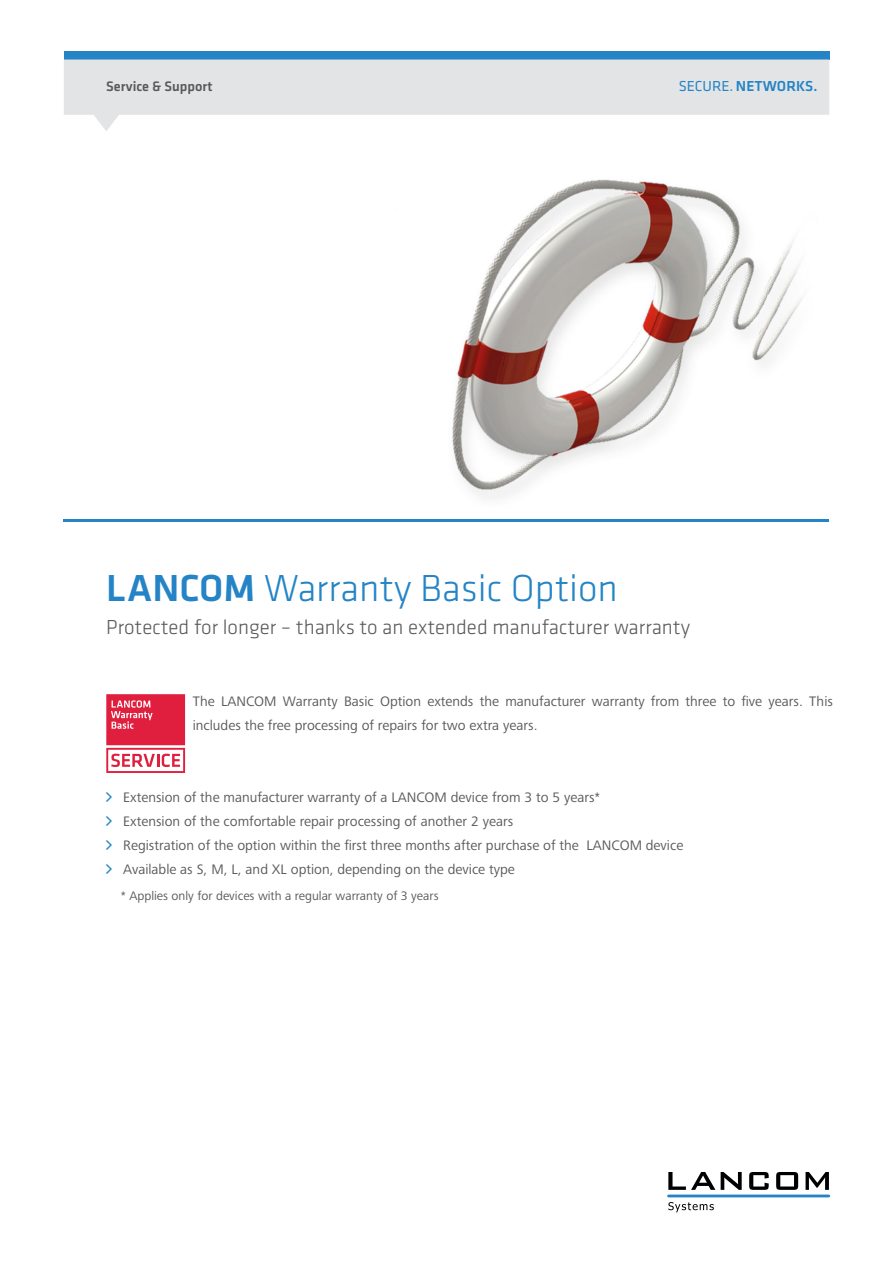
<style>
.page{position:relative;width:893px;height:1263px;background:#fff}
.page>*{position:absolute;margin:0;border:0;box-sizing:border-box;transform-origin:0 0}
.t1{font:300 39px "Klavika Basic";color:#2484c6}
.t2{font:300 21px "Klavika Basic";color:#58595b}
.t3{font:500 15px "Klavika Basic";color:#2484c6}
.t4{font:14.25px/24px "Frutiger Next Pro";color:#58595b}
.t5{font:500 14.25px "Klavika Basic";color:#58595b}
.t6{font:12.75px "Frutiger Next Pro";color:#58595b}
.s1{font-weight:400}
.s2{font-weight:500}
</style>
<div class="page">
<svg style="left:668px;top:1172px;width:47px;height:18px"></svg>
<svg style="left:721px;top:1172px;width:21px;height:18px"></svg>
<svg style="left:749px;top:1172px;width:20px;height:18px"></svg>
<svg style="left:776px;top:1172px;width:22px;height:18px"></svg>
<svg style="left:806px;top:1172px;width:23px;height:18px"></svg>
<svg style="left:668px;top:1202px;width:46px;height:10px"></svg>
<hr style="left:667px;top:1194px;width:163px;height:3px;background:#2484c6">
<div style="left:64px;top:51px;width:765px;height:9px;background:#2484c6"></div>
<svg style="left:64px;top:60px;width:765px;height:71px;fill:#e3e4e5"></svg>
<hr style="left:64px;top:519px;width:765px;height:3px;background:#2484c6">
<img style="left:452px;top:179px;width:350px;height:319px">
<svg style="left:106px;top:694px;width:79px;height:79px"></svg>
<p class="t5" style="left:106px;top:77px;width:108px">Service &amp; Support</p>
<p class="t3" style="left:679px;top:76px;width:140px"><span class="s1">SECURE.</span> NETWORKS.</p>
<h1 class="t1" style="left:106px;top:564px;width:513px"><span class="s2">LANCOM</span> Warranty Basic Option</h1>
<h2 class="t2" style="left:106px;top:614px;width:585px">Protected for longer – thanks to an extended manufacturer warranty</h2>
<p class="t4" style="left:193px;top:690px;width:642px">The LANCOM Warranty Basic Option extends the manufacturer warranty from three to five years. This includes the free processing of repairs for two extra years.</p>
<p class="t4" style="left:123px;top:786px;width:562px">Extension of the manufacturer warranty of a LANCOM device from 3 to 5 years*<br>Extension of the comfortable repair processing of another 2 years<br>Registration of the option within the first three months after purchase of the LANCOM device Available as S, M, L, and XL option, depending on the device type</p>
<p class="t6" style="left:121px;top:888px;width:319px">* Applies only for devices with a regular warranty of 3 years</p>
</div>
